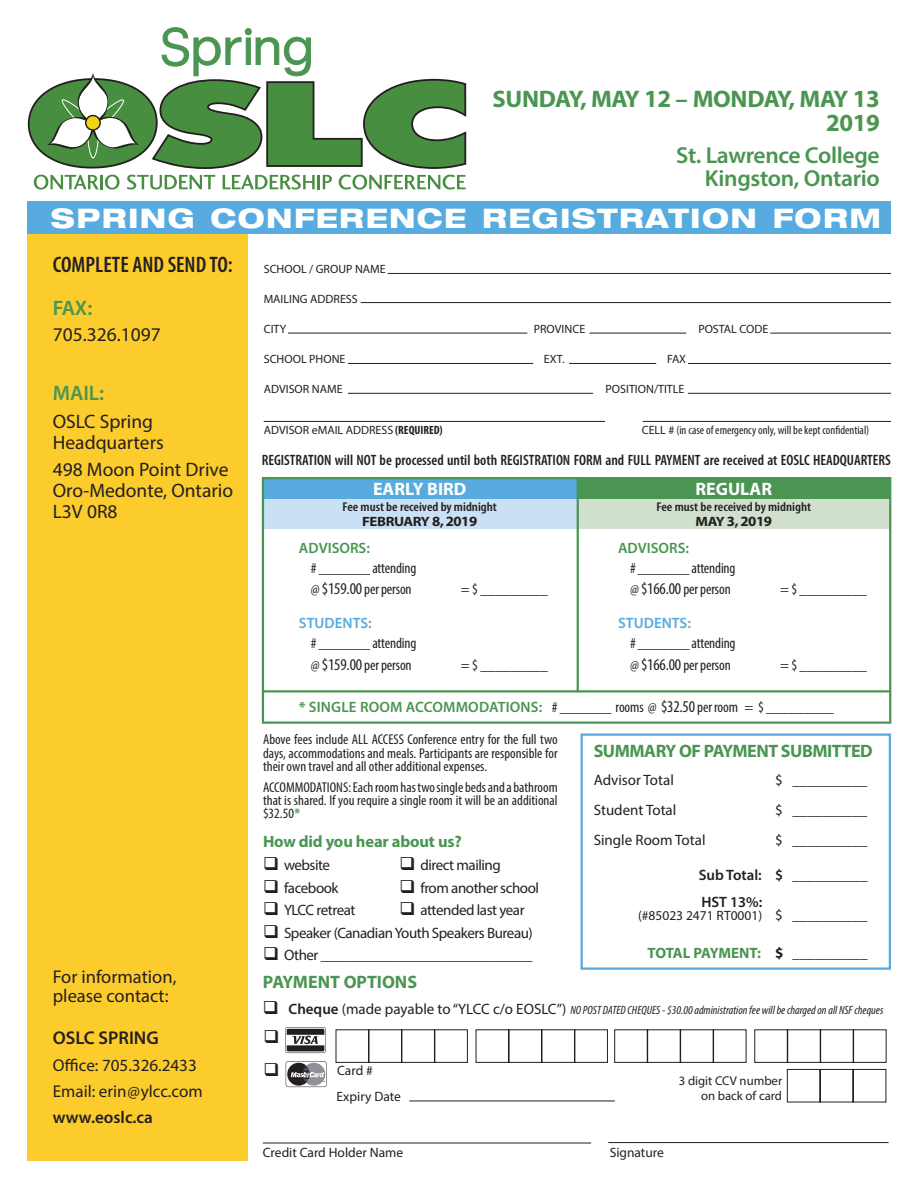
<style>
.page{position:relative;width:918px;height:1188px;background:#fff}
.page>*{position:absolute;margin:0;border:0;box-sizing:border-box;transform-origin:0 0}
.t1{font:800 expanded 27px "Helvetica Neue";letter-spacing:.05em;color:#fff}
.t2{font:700 24.75px "Myriad Pro";color:#4a9551}
.t3{font:700 24px "Myriad Pro";letter-spacing:-.02em;color:#4a9551}
.t4{font:600 23.1px/23.2px "Myriad Pro";letter-spacing:-.015em;color:#4a9551;text-align:right}
.t5{font:600 condensed 22.5px "Myriad Pro";color:#231f20}
.t6{font:600 21px "Myriad Pro";letter-spacing:-.005em;color:#4a9551}
.t7{font:19.5px/21px "Myriad Pro";color:#231f20}
.t8{font:18.6px/19.5px "Myriad Pro";color:#231f20}
.t9{font:600 18.6px "Myriad Pro";color:#231f20}
.t10{font:700 18px "Myriad Pro";letter-spacing:-.025em;color:#4a9551}
.t11{font:700 18px "Myriad Pro";color:#fff}
.t12{font:700 18px "Myriad Pro";color:#4a9551}
.t13{font:17.1px/26.2px "Myriad Pro";color:#231f20}
.t14{font:600 17.1px "Myriad Pro";color:#231f20}
.t15{font:700 16.5px "Myriad Pro";letter-spacing:-.01em;color:#4a9551}
.t16{font:condensed 15px/21.5px "Myriad Pro";letter-spacing:-.01em;color:#231f20}
.t17{font:15px "Myriad Pro";letter-spacing:-.03em;color:#231f20}
.t18{font:600 condensed 15px "Myriad Pro";color:#231f20}
.t19{font:15px "Myriad Pro";color:#231f20}
.t20{font:600 15px/27px "Myriad Pro";color:#231f20}
.t21{font:700 15px "Myriad Pro";letter-spacing:-.025em;color:#4a9551}
.t22{font:600 15px "Myriad Pro";color:#4a9551}
.t23{font:600 15px "Myriad Pro";color:#57abdf}
.t24{font:condensed 14.25px/13.5px "Myriad Pro";color:#231f20;text-align:justify}
.t25{font:700 14.1px "Myriad Pro";color:#231f20;scale:1.05 1}
.t26{font:13.5px/25.8px "Myriad Pro";color:#231f20}
.t27{font:700 13.5px "Myriad Pro";letter-spacing:-.025em;color:#231f20;scale:1.1 1}
.t28{font:600 condensed 12.75px "Myriad Pro";color:#231f20;scale:1.1 1}
.t29{font:12.75px/15.3px "Myriad Pro";color:#231f20;text-align:right}
.t30{font:12px "Myriad Pro";color:#231f20}
.t31{font:italic condensed 12px "Myriad Pro";color:#231f20}
.t32{font:condensed 12px "Myriad Pro";color:#231f20}
.s1{font-size:24.75px}
.s2{font-weight:700;font-stretch:condensed}
.s3{font-stretch:normal}
.s4{font-size:14.1px}
.s5{font-size:16.5px}
.s6{font-size:13.5px}
.s7{font-weight:700;font-stretch:normal;color:#4a9551}
.s8{font-weight:600;font-stretch:normal;color:#4a9551}
.s9{font-weight:700;color:#4a9551}
.s10{font-size:15px}
.s11{color:#231f20}
.s12{font-weight:600;font-style:normal;font-stretch:normal;font-size:15px}
.s13{font-style:normal;font-stretch:normal;font-size:15px}
</style>
<div class="page">
<div style="left:577px;top:478px;width:314px;height:51px;background:#d1dfcd"></div>
<div style="left:577px;top:478px;width:314px;height:20px;background:#4a9551"></div>
<div style="left:27px;top:205px;width:221px;height:956px;background:#fccc2d"></div>
<div style="left:263px;top:478px;width:314px;height:51px;background:#cae0f4"></div>
<div style="left:263px;top:478px;width:314px;height:21px;background:#57abdf"></div>
<hr style="left:577px;top:478px;width:2px;height:214px;background:#4a9551">
<svg style="left:285px;top:1027px;width:41px;height:26px"></svg>
<svg style="left:286px;top:1061px;width:41px;height:26px"></svg>
<svg style="left:335px;top:1029px;width:552px;height:34px"></svg>
<svg style="left:787px;top:1069px;width:100px;height:34px"></svg>
<hr style="left:409px;top:1101px;width:206px;height:1px;background:#231f20">
<hr style="left:263px;top:1143px;width:328px;height:1px;background:#231f20">
<hr style="left:608px;top:1142px;width:281px;height:1px;background:#231f20">
<hr style="left:388px;top:273px;width:503px;height:1px;background:#231f20">
<hr style="left:361px;top:302px;width:530px;height:1px;background:#231f20">
<hr style="left:288px;top:333px;width:239px;height:1px;background:#231f20">
<hr style="left:590px;top:333px;width:96px;height:1px;background:#231f20">
<hr style="left:770px;top:333px;width:121px;height:1px;background:#231f20">
<hr style="left:348px;top:363px;width:185px;height:1px;background:#231f20">
<hr style="left:569px;top:363px;width:87px;height:1px;background:#231f20">
<hr style="left:688px;top:363px;width:203px;height:1px;background:#231f20">
<hr style="left:348px;top:393px;width:245px;height:1px;background:#231f20">
<hr style="left:688px;top:393px;width:203px;height:1px;background:#231f20">
<hr style="left:264px;top:421px;width:341px;height:1px;background:#231f20">
<hr style="left:643px;top:421px;width:248px;height:1px;background:#231f20">
<div style="left:581px;top:734px;width:310px;height:236px;border:2px solid #57abdf"></div>
<div style="left:27px;top:201px;width:864px;height:33px;background:#57abdf"></div>
<hr style="left:263px;top:690px;width:628px;height:3px;background:#4a9551">
<svg style="left:34px;top:27px;width:433px;height:163px"></svg>
<div style="left:262px;top:477px;width:629px;height:247px;border:2px solid #4a9551"></div>
<h3 class="t3" style="left:493px;top:83px;width:389px">SUNDAY, MAY <span class="s1">12</span> – MONDAY, MAY <span class="s1">13</span></h3>
<h2 class="t2" style="left:826px;top:107px;width:55px">2019</h2>
<h3 class="t4" style="left:676px;top:143px;width:205px">St. Lawrence College<br>Kingston, Ontario</h3>
<h1 class="t1" style="left:51px;top:201px;width:831px">SPRING CONFERENCE REGISTRATION FORM</h1>
<h3 class="t5" style="left:53px;top:252px;width:181px">COMPLETE AND SEND TO:</h3>
<h3 class="t6" style="left:53px;top:295px;width:41px">FAX:</h3>
<h3 class="t7" style="left:53px;top:324px;width:110px">705.326.1097</h3>
<h3 class="t6" style="left:53px;top:379px;width:53px">MAIL:</h3>
<h3 class="t7" style="left:53px;top:410px;width:113px">OSLC Spring<br>Headquarters</h3>
<h3 class="t7" style="left:53px;top:459px;width:182px">498 Moon Point Drive<br>Oro-Medonte, Ontario<br>L3V 0R8</h3>
<h3 class="t8" style="left:53px;top:967px;width:125px">For information, please contact:</h3>
<h3 class="t9" style="left:53px;top:1026px;width:108px">OSLC SPRING</h3>
<p class="t13" style="left:53px;top:1051px;width:151px">Office: 705.326.2433<br>Email: erin@ylcc.com</p>
<p class="t14" style="left:53px;top:1106px;width:102px">www.eoslc.ca</p>
<p class="t30" style="left:264px;top:262px;width:124px">SCHOOL / GROUP NAME</p>
<p class="t30" style="left:264px;top:292px;width:95px">MAILING ADDRESS</p>
<p class="t30" style="left:264px;top:322px;width:24px">CITY</p>
<p class="t30" style="left:534px;top:322px;width:53px">PROVINCE</p>
<p class="t30" style="left:698px;top:322px;width:72px">POSTAL CODE</p>
<p class="t30" style="left:264px;top:352px;width:83px">SCHOOL PHONE</p>
<p class="t30" style="left:544px;top:352px;width:22px">EXT.</p>
<p class="t30" style="left:667px;top:352px;width:20px">FAX</p>
<p class="t30" style="left:264px;top:382px;width:80px">ADVISOR NAME</p>
<p class="t30" style="left:606px;top:382px;width:80px">POSITION/TITLE</p>
<p class="t30" style="left:264px;top:422px;width:180px">ADVISOR eMAIL ADDRESS <span class="s2">(REQUIRED)</span></p>
<p class="t32" style="left:642px;top:422px;width:229px"><span class="s3">CELL #</span> (in case of emergency only, will be kept confidential)</p>
<p class="t18" style="left:262px;top:452px;width:631px">REGISTRATION will NOT be processed until both REGISTRATION FORM and FULL PAYMENT are received at EOSLC HEADQUARTERS</p>
<p class="t11" style="left:373px;top:477px;width:95px">EARLY BIRD</p>
<p class="t28" style="left:342px;top:500px;width:142px">Fee must be received by midnight</p>
<p class="t27" style="left:362px;top:512px;width:106px">FEBRUARY <span class="s4">8, 2019</span></p>
<p class="t22" style="left:299px;top:538px;width:72px">ADVISORS:</p>
<p class="t16" style="left:311px;top:557px;width:107px"># _______ attending @ <span class="s5">$159.00</span> per person</p>
<p class="t11" style="left:695px;top:477px;width:78px">REGULAR</p>
<p class="t28" style="left:657px;top:500px;width:142px">Fee must be received by midnight</p>
<p class="t25" style="left:696px;top:512px;width:74px"><span class="s6">MAY</span> 3, 2019</p>
<p class="t22" style="left:618px;top:538px;width:72px">ADVISORS:</p>
<p class="t16" style="left:630px;top:557px;width:107px"># _______ attending @ <span class="s5">$166.00</span> per person</p>
<p class="t16" style="left:461px;top:579px;width:88px">= $ _________</p>
<p class="t16" style="left:780px;top:579px;width:88px">= $ _________</p>
<p class="t23" style="left:299px;top:614px;width:74px">STUDENTS:</p>
<p class="t16" style="left:311px;top:633px;width:107px"># _______ attending @ <span class="s5">$159.00</span> per person</p>
<p class="t16" style="left:461px;top:654px;width:88px">= $ _________</p>
<p class="t23" style="left:618px;top:614px;width:74px">STUDENTS:</p>
<p class="t16" style="left:630px;top:633px;width:107px"># _______ attending @ <span class="s5">$166.00</span> per person</p>
<p class="t16" style="left:780px;top:654px;width:88px">= $ _________</p>
<p class="t16" style="left:299px;top:696px;width:536px"><span class="s7">*</span> <span class="s8">SINGLE ROOM ACCOMMODATIONS:</span> # _______ rooms @ <span class="s5">$32.50</span> per room = $ _________</p>
<p class="t24" style="left:263px;top:733px;width:296px">Above fees include ALL ACCESS Conference entry for the full two days, accommodations and meals. Participants are responsible for their own travel and all other additional expenses.</p>
<p class="t24" style="left:263px;top:780px;width:296px">ACCOMMODATIONS: Each room has two single beds and a bathroom that is shared. If you require a single room it will be an additional $32.50<span class="s9">*</span></p>
<p class="t15" style="left:263px;top:831px;width:200px">How did you hear about us?</p>
<p class="t17" style="left:263px;top:856px;width:69px">❑ website</p>
<p class="t17" style="left:400px;top:856px;width:103px">❑ direct mailing</p>
<p class="t17" style="left:263px;top:878px;width:77px">❑ facebook</p>
<p class="t17" style="left:400px;top:878px;width:141px">❑ from another school</p>
<p class="t17" style="left:263px;top:901px;width:94px">❑ YLCC retreat</p>
<p class="t17" style="left:400px;top:901px;width:127px">❑ attended last year</p>
<p class="t17" style="left:263px;top:923px;width:271px">❑ Speaker (Canadian Youth Speakers Bureau)</p>
<p class="t17" style="left:263px;top:946px;width:271px">❑ Other ______________________________</p>
<p class="t10" style="left:594px;top:739px;width:281px">SUMMARY OF PAYMENT SUBMITTED</p>
<p class="t19" style="left:594px;top:771px;width:82px">Advisor Total</p>
<p class="t17" style="left:775px;top:771px;width:94px">$ __________</p>
<p class="t19" style="left:594px;top:801px;width:84px">Student Total</p>
<p class="t17" style="left:775px;top:801px;width:94px">$ __________</p>
<p class="t19" style="left:594px;top:831px;width:113px">Single Room Total</p>
<p class="t17" style="left:775px;top:831px;width:94px">$ __________</p>
<p class="t20" style="left:699px;top:861px;width:170px">Sub Total: $ __________<br>HST 13%:</p>
<p class="t26" style="left:638px;top:903px;width:231px">(#85023 2471 RT0001) <span class="s10">$ __________</span></p>
<p class="t21" style="left:648px;top:943px;width:221px">TOTAL PAYMENT: <span class="s11">$ __________</span></p>
<p class="t12" style="left:263px;top:970px;width:156px">PAYMENT OPTIONS</p>
<p class="t31" style="left:263px;top:1002px;width:622px">❑ <span class="s12">Cheque</span> <span class="s13">(made payable to “YLCC c/o EOSLC”)</span> NO POST DATED CHEQUES - $30.00 administration fee will be charged on all NSF cheques</p>
<p class="t26" style="left:337px;top:1058px;width:66px">Card #<br>Expiry Date</p>
<p class="t29" style="left:679px;top:1073px;width:105px">3 digit CCV number on back of card</p>
<p class="t26" style="left:263px;top:1139px;width:142px">Credit Card Holder Name</p>
<p class="t26" style="left:610px;top:1139px;width:56px">Signature</p>
</div>
